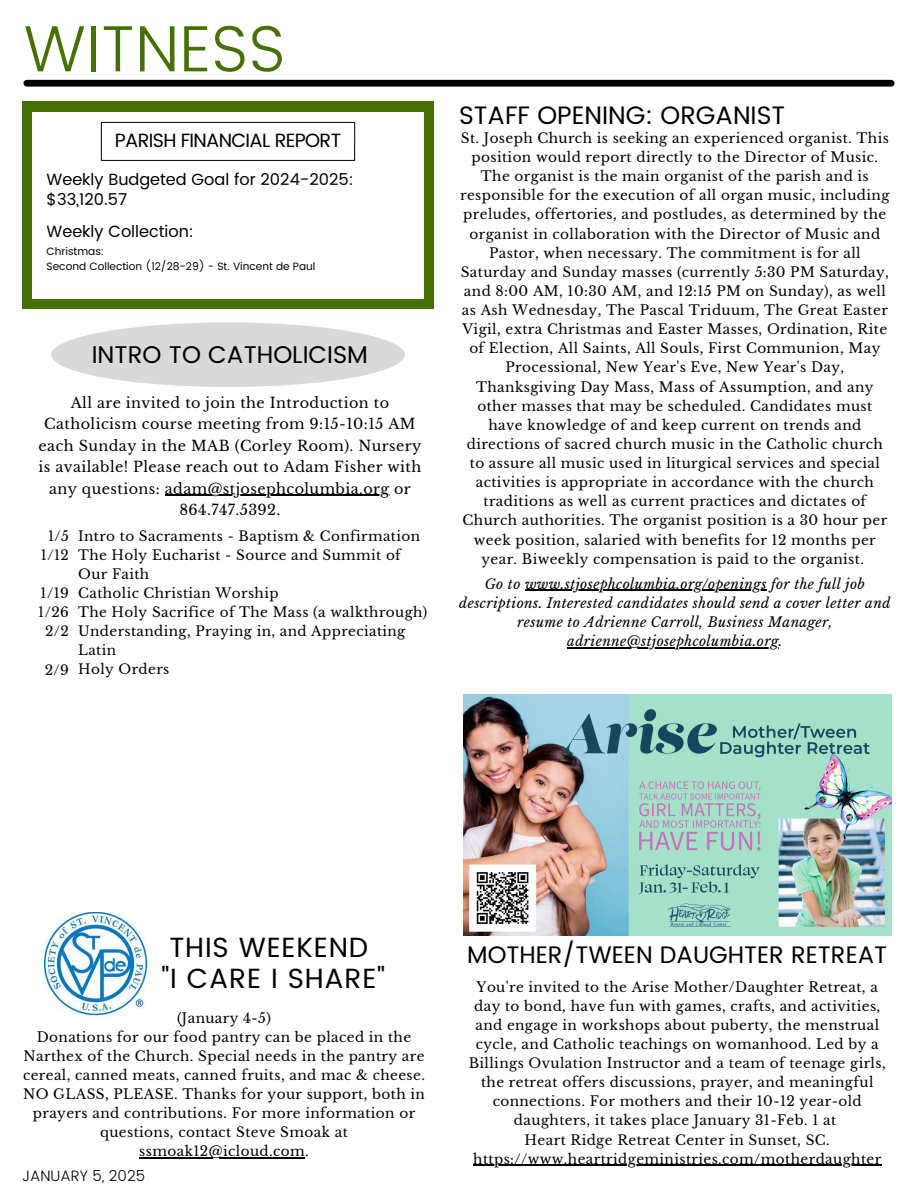
<style>
.page{position:relative;width:918px;height:1188px;background:#fff}
.page>*{position:absolute;margin:0;border:0;box-sizing:border-box;transform-origin:0 0}
.t1{font:300 65.4px "Poppins";color:#467102}
.t2{font:27.75px/30.8px "Poppins";letter-spacing:.03em;color:#000}
.t3{font:25.2px "Poppins";color:#000}
.t4{font:24.15px "Poppins";color:#000}
.t5{font:23.85px "Poppins";color:#000}
.t6{font:19.2px "Poppins";letter-spacing:-.035em;color:#000}
.t7{font:16.2px/20px "Poppins";color:#000}
.t8{font:300 15px "Poppins";color:#000}
.t9{font:14.4px/21.5px "Libre Baskerville";letter-spacing:.03em;color:#000;text-align:center}
.t10{font:13.65px/19.2px "Libre Baskerville";letter-spacing:.03em;color:#000;text-align:center}
.t11{font:italic 13.65px/19.2px "Libre Baskerville";letter-spacing:.03em;color:#000;text-align:center}
.t12{font:10.65px "Poppins";color:#000}
</style>
<div class="page">
<div style="left:27px;top:80px;width:864px;height:7px;background:#000"></div>
<div style="left:22px;top:101px;width:412px;height:207px;background:#467102"></div>
<div style="left:32px;top:112px;width:392px;height:187px;background:#fff"></div>
<hr style="left:354px;top:123px;width:1px;height:37px;background:#000">
<hr style="left:101px;top:122px;width:254px;height:1px;background:#000">
<hr style="left:101px;top:123px;width:1px;height:37px;background:#000">
<hr style="left:102px;top:160px;width:253px;height:1px;background:#000">
<div style="left:51px;top:322px;width:354px;height:65px;background:#d9d9d9;border-radius:50%"></div>
<hr style="left:165px;top:495px;width:225px;height:1px;background:#000">
<img style="left:44px;top:913px;width:103px;height:104px">
<img style="left:464px;top:695px;width:427px;height:241px">
<hr style="left:525px;top:590px;width:242px;height:1px;background:#000">
<hr style="left:567px;top:647px;width:212px;height:1px;background:#000">
<hr style="left:139px;top:1158px;width:166px;height:1px;background:#000">
<hr style="left:473px;top:1165px;width:409px;height:1px;background:#000">
<p class="t1" style="left:23px;top:11px;width:264px">WITNESS</p>
<h1 class="t6" style="left:115px;top:129px;width:228px">PARISH FINANCIAL REPORT</h1>
<p class="t7" style="left:47px;top:170px;width:309px">Weekly Budgeted Goal for 2024-2025: $33,120.57</p>
<p class="t7" style="left:47px;top:222px;width:149px">Weekly Collection:</p>
<p class="t12" style="left:47px;top:245px;width:59px">Christmas:</p>
<p class="t12" style="left:47px;top:260px;width:270px">Second Collection (12/28-29) - St. Vincent de Paul</p>
<p class="t4" style="left:92px;top:341px;width:278px">INTRO TO CATHOLICISM</p>
<p class="t9" style="left:39px;top:392px;width:384px">All are invited to join the Introduction to Catholicism course meeting from 9:15-10:15 AM each Sunday in the MAB (Corley Room). Nursery is available! Please reach out to Adam Fisher with any questions: adam@stjosephcolumbia.org or</p>
<p class="t9" style="left:179px;top:499px;width:102px">864.747.5392.</p>
<h4 class="t10" style="left:48px;top:527px;width:22px">1/5</h4>
<h6 class="t10" style="left:41px;top:546px;width:29px">1/12</h6>
<p class="t10" style="left:41px;top:584px;width:30px">1/19</p>
<p class="t10" style="left:38px;top:603px;width:32px">1/26</p>
<p class="t10" style="left:45px;top:622px;width:25px">2/2</p>
<h3 class="t10" style="left:45px;top:660px;width:26px">2/9</h3>
<p class="t10" style="left:78px;top:526px;width:343px;text-align:left">Intro to Sacraments - Baptism &amp; Confirmation<br>The Holy Eucharist - Source and Summit of<br>Our Faith</p>
<p class="t10" style="left:78px;top:584px;width:202px">Catholic Christian Worship</p>
<p class="t10" style="left:78px;top:603px;width:351px">The Holy Sacrifice of The Mass (a walkthrough)</p>
<p class="t10" style="left:78px;top:622px;width:329px;text-align:left">Understanding, Praying in, and Appreciating<br>Latin</p>
<p class="t10" style="left:78px;top:660px;width:93px">Holy Orders</p>
<h3 class="t3" style="left:459px;top:100px;width:328px">STAFF OPENING: ORGANIST</h3>
<p class="t10" style="left:460px;top:129px;width:431px">St. Joseph Church is seeking an experienced organist. This position would report directly to the Director of Music.<br>The organist is the main organist of the parish and is responsible for the execution of all organ music, including preludes, offertories, and postludes, as determined by the organist in collaboration with the Director of Music and Pastor, when necessary. The commitment is for all Saturday and Sunday masses (currently 5:30 PM Saturday, and 8:00 AM, 10:30 AM, and 12:15 PM on Sunday), as well as Ash Wednesday, The Pascal Triduum, The Great Easter Vigil, extra Christmas and Easter Masses, Ordination, Rite of Election, All Saints, All Souls, First Communion, May Processional, New Year's Eve, New Year's Day, Thanksgiving Day Mass, Mass of Assumption, and any other masses that may be scheduled. Candidates must have knowledge of and keep current on trends and directions of sacred church music in the Catholic church to assure all music used in liturgical services and special activities is appropriate in accordance with the church traditions as well as current practices and dictates of Church authorities. The organist position is a 30 hour per week position, salaried with benefits for 12 months per year. Biweekly compensation is paid to the organist.</p>
<p class="t11" style="left:485px;top:574px;width:381px">Go to www.stjosephcolumbia.org/openings for the full job</p>
<p class="t11" style="left:459px;top:593px;width:433px">descriptions. Interested candidates should send a cover letter and resume to Adrienne Carroll, Business Manager,</p>
<p class="t11" style="left:567px;top:632px;width:217px">adrienne@stjosephcolumbia.org.</p>
<h2 class="t2" style="left:161px;top:932px;width:225px">THIS WEEKEND<br>"I CARE I SHARE"</h2>
<p class="t10" style="left:177px;top:1008px;width:95px">(January 4-5)</p>
<p class="t10" style="left:23px;top:1027px;width:404px">Donations for our food pantry can be placed in the Narthex of the Church. Special needs in the pantry are cereal, canned meats, canned fruits, and mac &amp; cheese.<br>NO GLASS, PLEASE. Thanks for your support, both in prayers and contributions. For more information or questions, contact Steve Smoak at</p>
<h5 class="t10" style="left:139px;top:1142px;width:171px">ssmoak12@icloud.com.</h5>
<p class="t8" style="left:22px;top:1167px;width:125px">JANUARY 5, 2025</p>
<p class="t5" style="left:467px;top:941px;width:422px">MOTHER/TWEEN DAUGHTER RETREAT</p>
<p class="t10" style="left:469px;top:977px;width:419px">You're invited to the Arise Mother/Daughter Retreat, a day to bond, have fun with games, crafts, and activities, and engage in workshops about puberty, the menstrual cycle, and Catholic teachings on womanhood. Led by a Billings Ovulation Instructor and a team of teenage girls, the retreat offers discussions, prayer, and meaningful connections. For mothers and their 10-12 year-old daughters, it takes place January 31-Feb. 1 at</p>
<h3 class="t10" style="left:525px;top:1130px;width:307px">Heart Ridge Retreat Center in Sunset, SC.</h3>
<p class="t10" style="left:473px;top:1149px;width:410px">https://www.heartridgeministries.com/motherdaughter</p>
</div>
